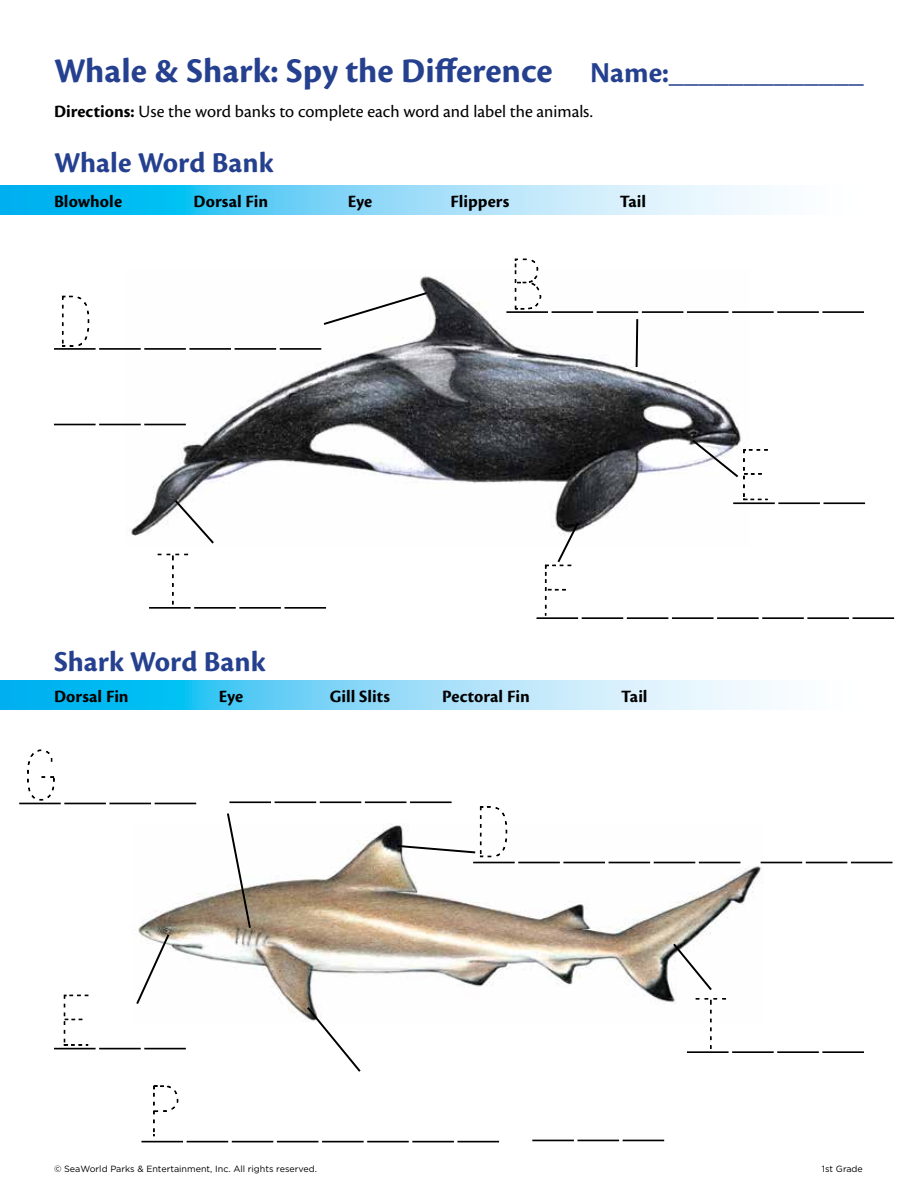
<style>
.page{position:relative;width:918px;height:1188px;background:#fff}
.page>*{position:absolute;margin:0;border:0;box-sizing:border-box;transform-origin:0 0}
.t1{font:700 36px "Cronos Pro";color:#25408f}
.t2{font:700 30px "Cronos Pro";color:#25408f}
.t3{font:700 18px "Cronos Pro";letter-spacing:.005em;color:#000}
.t4{font:18px "Cronos Pro";color:#000}
.t5{font:9px "Gotham";color:#000}
.s1{font-size:30px}
.s2{font-weight:700}
</style>
<div class="page">
<svg style="left:0;top:680px;width:772px;height:30px;background:#7ed7f7"></svg>
<img style="left:127px;top:276px;width:623px;height:260px">
<img style="left:138px;top:824px;width:626px;height:192px">
<svg style="left:322px;top:291px;width:107px;height:35px"></svg>
<svg style="left:635px;top:317px;width:4px;height:52px"></svg>
<svg style="left:173px;top:498px;width:43px;height:46px"></svg>
<svg style="left:305px;top:1005px;width:58px;height:67px"></svg>
<svg style="left:136px;top:932px;width:35px;height:74px"></svg>
<svg style="left:226px;top:813px;width:26px;height:117px"></svg>
<svg style="left:671px;top:941px;width:43px;height:51px"></svg>
<svg style="left:0;top:186px;width:772px;height:29px;background:#7ed7f7"></svg>
<hr style="left:54px;top:348px;width:42px;height:2px;background:#000">
<hr style="left:473px;top:862px;width:42px;height:1px;background:#000">
<hr style="left:229px;top:801px;width:42px;height:2px;background:#000">
<hr style="left:19px;top:803px;width:42px;height:1px;background:#000">
<hr style="left:149px;top:607px;width:42px;height:2px;background:#000">
<hr style="left:687px;top:1051px;width:42px;height:2px;background:#000">
<hr style="left:733px;top:502px;width:42px;height:2px;background:#000">
<hr style="left:54px;top:1048px;width:42px;height:1px;background:#000">
<hr style="left:99px;top:348px;width:42px;height:2px;background:#000">
<hr style="left:518px;top:862px;width:42px;height:1px;background:#000">
<hr style="left:275px;top:801px;width:41px;height:2px;background:#000">
<hr style="left:64px;top:803px;width:42px;height:1px;background:#000">
<hr style="left:194px;top:607px;width:42px;height:2px;background:#000">
<hr style="left:732px;top:1051px;width:42px;height:2px;background:#000">
<hr style="left:778px;top:502px;width:42px;height:2px;background:#000">
<hr style="left:99px;top:1048px;width:42px;height:1px;background:#000">
<hr style="left:144px;top:348px;width:42px;height:2px;background:#000">
<hr style="left:563px;top:862px;width:42px;height:1px;background:#000">
<hr style="left:320px;top:801px;width:41px;height:2px;background:#000">
<hr style="left:109px;top:803px;width:42px;height:1px;background:#000">
<hr style="left:239px;top:607px;width:42px;height:2px;background:#000">
<hr style="left:777px;top:1051px;width:42px;height:2px;background:#000">
<hr style="left:824px;top:502px;width:41px;height:2px;background:#000">
<hr style="left:144px;top:1048px;width:42px;height:1px;background:#000">
<hr style="left:189px;top:348px;width:42px;height:2px;background:#000">
<hr style="left:609px;top:862px;width:41px;height:1px;background:#000">
<hr style="left:365px;top:801px;width:41px;height:2px;background:#000">
<hr style="left:155px;top:803px;width:41px;height:1px;background:#000">
<hr style="left:284px;top:607px;width:42px;height:2px;background:#000">
<hr style="left:822px;top:1051px;width:42px;height:2px;background:#000">
<hr style="left:54px;top:424px;width:42px;height:1px;background:#000">
<hr style="left:761px;top:862px;width:41px;height:1px;background:#000">
<hr style="left:532px;top:1140px;width:42px;height:1px;background:#000">
<hr style="left:235px;top:348px;width:41px;height:2px;background:#000">
<hr style="left:654px;top:862px;width:41px;height:1px;background:#000">
<hr style="left:410px;top:801px;width:42px;height:2px;background:#000">
<hr style="left:99px;top:424px;width:42px;height:1px;background:#000">
<hr style="left:806px;top:862px;width:41px;height:1px;background:#000">
<hr style="left:577px;top:1140px;width:42px;height:1px;background:#000">
<hr style="left:280px;top:348px;width:41px;height:2px;background:#000">
<hr style="left:699px;top:862px;width:41px;height:1px;background:#000">
<hr style="left:144px;top:424px;width:42px;height:1px;background:#000">
<hr style="left:851px;top:862px;width:42px;height:1px;background:#000">
<hr style="left:623px;top:1140px;width:41px;height:1px;background:#000">
<hr style="left:506px;top:311px;width:42px;height:2px;background:#000">
<hr style="left:537px;top:617px;width:41px;height:2px;background:#000">
<hr style="left:141px;top:1141px;width:42px;height:1px;background:#000">
<hr style="left:552px;top:311px;width:41px;height:2px;background:#000">
<hr style="left:582px;top:617px;width:41px;height:2px;background:#000">
<hr style="left:187px;top:1141px;width:41px;height:1px;background:#000">
<hr style="left:597px;top:311px;width:41px;height:2px;background:#000">
<hr style="left:627px;top:617px;width:41px;height:2px;background:#000">
<hr style="left:232px;top:1141px;width:41px;height:1px;background:#000">
<hr style="left:642px;top:311px;width:41px;height:2px;background:#000">
<hr style="left:672px;top:617px;width:42px;height:2px;background:#000">
<hr style="left:277px;top:1141px;width:41px;height:1px;background:#000">
<hr style="left:687px;top:311px;width:42px;height:2px;background:#000">
<hr style="left:717px;top:617px;width:42px;height:2px;background:#000">
<hr style="left:322px;top:1141px;width:42px;height:1px;background:#000">
<hr style="left:732px;top:311px;width:42px;height:2px;background:#000">
<hr style="left:762px;top:617px;width:42px;height:2px;background:#000">
<hr style="left:367px;top:1141px;width:42px;height:1px;background:#000">
<hr style="left:777px;top:311px;width:42px;height:2px;background:#000">
<hr style="left:807px;top:617px;width:42px;height:2px;background:#000">
<hr style="left:412px;top:1141px;width:42px;height:1px;background:#000">
<hr style="left:822px;top:311px;width:42px;height:2px;background:#000">
<hr style="left:853px;top:617px;width:41px;height:2px;background:#000">
<hr style="left:457px;top:1141px;width:42px;height:1px;background:#000">
<svg style="left:62px;top:295px;width:28px;height:52px"></svg>
<svg style="left:395px;top:806px;width:113px;height:52px"></svg>
<svg style="left:27px;top:749px;width:28px;height:52px"></svg>
<svg style="left:153px;top:1085px;width:26px;height:52px"></svg>
<svg style="left:514px;top:258px;width:28px;height:52px"></svg>
<svg style="left:690px;top:438px;width:78px;height:63px"></svg>
<svg style="left:63px;top:994px;width:26px;height:52px"></svg>
<svg style="left:545px;top:520px;width:35px;height:96px"></svg>
<svg style="left:157px;top:553px;width:31px;height:52px"></svg>
<svg style="left:695px;top:998px;width:31px;height:51px"></svg>
<h1 class="t1" style="left:54px;top:50px;width:811px">Whale &amp; Shark: Spy the Difference <span class="s1">Name:_____________</span></h1>
<p class="t4" style="left:54px;top:101px;width:540px"><span class="s2">Directions:</span> Use the word banks to complete each word and label the animals.</p>
<h2 class="t2" style="left:54px;top:145px;width:221px">Whale Word Bank</h2>
<p class="t3" style="left:54px;top:191px;width:70px">Blowhole</p>
<p class="t3" style="left:194px;top:191px;width:76px">Dorsal Fin</p>
<p class="t3" style="left:348px;top:191px;width:26px">Eye</p>
<p class="t3" style="left:451px;top:191px;width:60px">Flippers</p>
<p class="t3" style="left:620px;top:191px;width:28px">Tail</p>
<h2 class="t2" style="left:54px;top:644px;width:213px">Shark Word Bank</h2>
<p class="t3" style="left:54px;top:686px;width:76px">Dorsal Fin</p>
<p class="t3" style="left:219px;top:686px;width:26px">Eye</p>
<p class="t3" style="left:330px;top:686px;width:62px">Gill Slits</p>
<p class="t3" style="left:442px;top:686px;width:89px">Pectoral Fin</p>
<p class="t3" style="left:621px;top:686px;width:28px">Tail</p>
<p class="t5" style="left:54px;top:1163px;width:265px">© SeaWorld Parks &amp; Entertainment, Inc. All rights reserved.</p>
<p class="t5" style="left:822px;top:1163px;width:42px">1st Grade</p>
</div>
